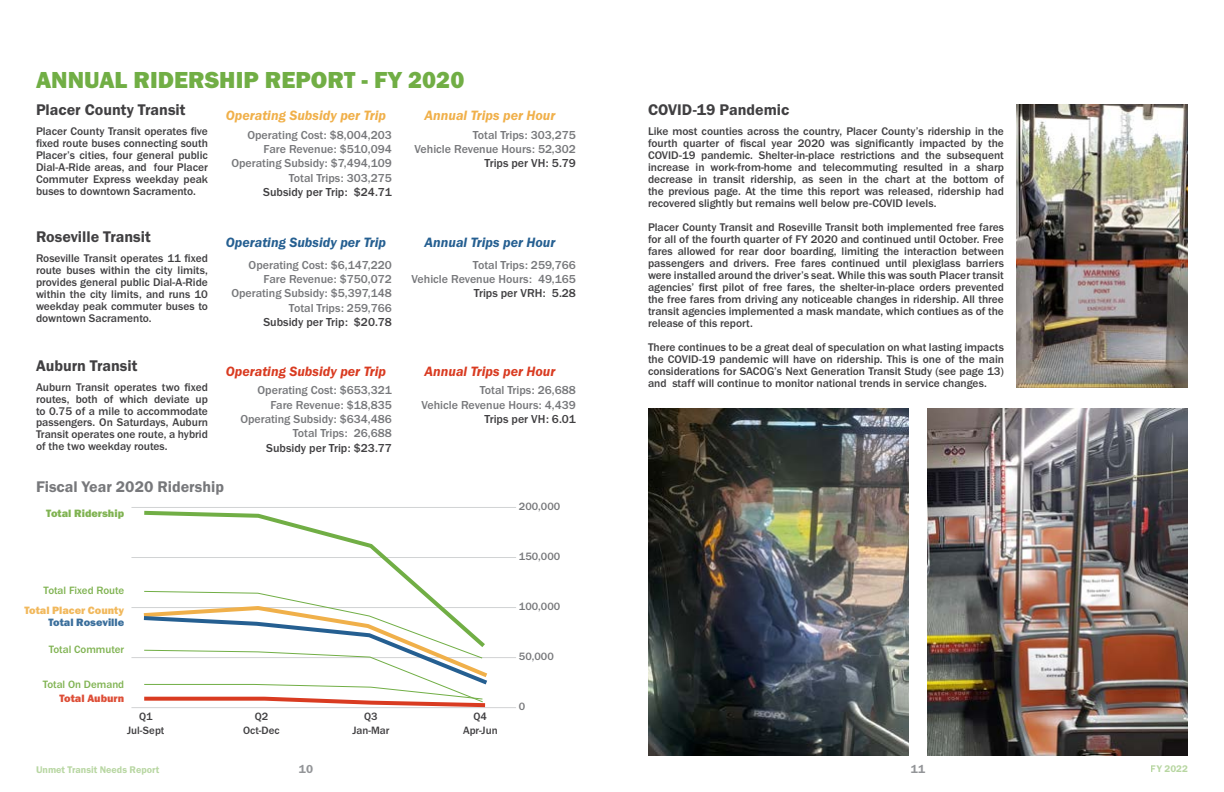
<style>
.page{position:relative;width:1224px;height:792px;background:#fff}
.page>*{position:absolute;margin:0;border:0;box-sizing:border-box;transform-origin:0 0}
.t1{font:24px "Franklin Gothic URW Hea";color:#71ae45}
.t2{font:16px "Franklin Gothic URW Dem";color:#414042}
.t3{font:16px "Franklin Gothic URW Dem";color:#77787b}
.t4{font:14px "Franklin Gothic URW Dem Ita";color:#f0b04a}
.t5{font:14px "Franklin Gothic URW Dem Ita";color:#255f91}
.t6{font:14px "Franklin Gothic URW Dem Ita";color:#d93b21}
.t7{font:500 12px/14.4px "Franklin Gothic URW";color:#77787b;text-align:right}
.t8{font:500 12px "Franklin Gothic URW";color:#414042}
.t9{font:12px "Franklin Gothic URW Dem";color:#939598}
.t10{font:500 11.5px/12px "Franklin Gothic URW";color:#414042;text-align:justify}
.t11{font:500 11px "Franklin Gothic URW";color:#80b352}
.t12{font:500 11px/13.2px "Franklin Gothic URW";color:#414042;text-align:center}
.t13{font:500 11px "Franklin Gothic URW";color:#77787b}
.t14{font:11px "Franklin Gothic URW Hea";color:#f1b85c}
.t15{font:11px "Franklin Gothic URW Hea";color:#80b352}
.t16{font:11px "Franklin Gothic URW Hea";color:#3b6f9c}
.t17{font:11px "Franklin Gothic URW Hea";color:#dd4e37}
.t18{font:10px "Franklin Gothic URW Dem";color:#71ae45}
</style>
<div class="page">
<img style="left:648px;top:408px;width:261px;height:348px">
<img style="left:927px;top:408px;width:261px;height:348px">
<img style="left:1016px;top:104px;width:172px;height:283px">
<hr style="left:131px;top:507px;width:385px;height:1px;background:#d1d3d4">
<hr style="left:131px;top:557px;width:385px;height:1px;background:#d1d3d4">
<hr style="left:131px;top:607px;width:385px;height:1px;background:#d1d3d4">
<hr style="left:131px;top:657px;width:385px;height:1px;background:#d1d3d4">
<hr style="left:131px;top:707px;width:385px;height:1px;background:#d1d3d4">
<svg style="left:144px;top:510px;width:280px;height:80px"></svg>
<svg style="left:143px;top:590px;width:345px;height:118px"></svg>
<h1 class="t1" style="left:36px;top:64px;width:430px">ANNUAL RIDERSHIP REPORT - FY 2020</h1>
<h2 class="t2" style="left:36px;top:100px;width:151px">Placer County Transit</h2>
<p class="t4" style="left:226px;top:106px;width:162px">Operating Subsidy per Trip</p>
<p class="t4" style="left:425px;top:106px;width:132px">Annual Trips per Hour</p>
<p class="t10" style="left:36px;top:125px;width:174px">Placer County Transit operates five fixed route buses connecting south Placer’s cities, four general public Dial-A-Ride areas, and four Placer Commuter Express weekday peak buses to downtown Sacramento.</p>
<h2 class="t2" style="left:36px;top:227px;width:116px">Roseville Transit</h2>
<p class="t10" style="left:36px;top:252px;width:174px">Roseville Transit operates 11 fixed route buses within the city limits, provides general public Dial-A-Ride within the city limits, and runs 10 weekday peak commuter buses to downtown Sacramento.</p>
<h2 class="t2" style="left:36px;top:355px;width:103px">Auburn Transit</h2>
<p class="t10" style="left:36px;top:380px;width:174px">Auburn Transit operates two fixed routes, both of which deviate up to 0.75 of a mile to accommodate passengers. On Saturdays, Auburn Transit operates one route, a hybrid of the two weekday routes.</p>
<p class="t7" style="left:231px;top:127px;width:162px">Operating Cost: $8,004,203<br>Fare Revenue: $510,094<br>Operating Subsidy: $7,494,109<br>Total Trips: 303,275</p>
<p class="t8" style="left:263px;top:185px;width:130px">Subsidy per Trip: $24.71</p>
<p class="t5" style="left:226px;top:234px;width:162px">Operating Subsidy per Trip</p>
<p class="t7" style="left:231px;top:257px;width:162px">Operating Cost: $6,147,220<br>Fare Revenue: $750,072<br>Operating Subsidy: $5,397,148<br>Total Trips: 259,766</p>
<p class="t8" style="left:263px;top:315px;width:130px">Subsidy per Trip: $20.78</p>
<p class="t6" style="left:226px;top:362px;width:162px">Operating Subsidy per Trip</p>
<p class="t7" style="left:240px;top:383px;width:153px">Operating Cost: $653,321<br>Fare Revenue: $18,835<br>Operating Subsidy: $634,486<br>Total Trips: 26,688</p>
<p class="t8" style="left:266px;top:440px;width:127px">Subsidy per Trip: $23.77</p>
<h2 class="t3" style="left:36px;top:477px;width:190px">Fiscal Year 2020 Ridership</h2>
<p class="t15" style="left:46px;top:506px;width:79px">Total Ridership</p>
<p class="t11" style="left:44px;top:583px;width:82px">Total Fixed Route</p>
<p class="t14" style="left:24px;top:604px;width:101px">Total Placer County</p>
<p class="t16" style="left:48px;top:615px;width:77px">Total Roseville</p>
<p class="t11" style="left:49px;top:643px;width:77px">Total Commuter</p>
<p class="t11" style="left:43px;top:677px;width:83px">Total On Demand</p>
<p class="t17" style="left:59px;top:692px;width:66px">Total Auburn</p>
<p class="t7" style="left:414px;top:127px;width:163px">Total Trips: 303,275<br>Vehicle Revenue Hours: 52,302</p>
<p class="t8" style="left:485px;top:156px;width:93px">Trips per VH: 5.79</p>
<p class="t5" style="left:425px;top:234px;width:132px">Annual Trips per Hour</p>
<p class="t7" style="left:411px;top:257px;width:166px">Total Trips: 259,766<br>Vehicle Revenue Hours: 49,165</p>
<p class="t8" style="left:474px;top:286px;width:104px">Trips per VRH: 5.28</p>
<p class="t6" style="left:425px;top:362px;width:132px">Annual Trips per Hour</p>
<p class="t7" style="left:421px;top:383px;width:156px">Total Trips: 26,688<br>Vehicle Revenue Hours: 4,439</p>
<p class="t8" style="left:485px;top:412px;width:93px">Trips per VH: 6.01</p>
<p class="t13" style="left:519px;top:499px;width:43px">200,000</p>
<p class="t13" style="left:519px;top:549px;width:43px">150,000</p>
<p class="t13" style="left:519px;top:599px;width:43px">100,000</p>
<p class="t13" style="left:519px;top:649px;width:36px">50,000</p>
<p class="t13" style="left:519px;top:700px;width:8px">0</p>
<p class="t12" style="left:127px;top:710px;width:39px">Q1<br>Jul-Sept</p>
<p class="t12" style="left:243px;top:710px;width:38px">Q2<br>Oct-Dec</p>
<p class="t12" style="left:352px;top:710px;width:39px">Q3<br>Jan-Mar</p>
<p class="t12" style="left:463px;top:710px;width:36px">Q4<br>Apr-Jun</p>
<h2 class="t2" style="left:648px;top:100px;width:143px">COVID-19 Pandemic</h2>
<p class="t10" style="left:648px;top:125px;width:358px">Like most counties across the country, Placer County’s ridership in the fourth quarter of fiscal year 2020 was significantly impacted by the COVID-19 pandemic. Shelter-in-place restrictions and the subsequent increase in work-from-home and telecommuting resulted in a sharp decrease in transit ridership, as seen in the chart at the bottom of the previous page. At the time this report was released, ridership had recovered slightly but remains well below pre-COVID levels.</p>
<p class="t10" style="left:648px;top:221px;width:358px">Placer County Transit and Roseville Transit both implemented free fares for all of the fourth quarter of FY 2020 and continued until October. Free fares allowed for rear door boarding, limiting the interaction between passengers and drivers. Free fares continued until plexiglass barriers were installed around the driver’s seat. While this was south Placer transit agencies’ first pilot of free fares, the shelter-in-place orders prevented the free fares from driving any noticeable changes in ridership. All three transit agencies implemented a mask mandate, which contiues as of the release of this report.</p>
<p class="t10" style="left:648px;top:341px;width:358px">There continues to be a great deal of speculation on what lasting impacts the COVID-19 pandemic will have on ridership. This is one of the main considerations for SACOG’s Next Generation Transit Study (see page 13) and staff will continue to monitor national trends in service changes.</p>
<p class="t18" style="left:36px;top:764px;width:125px">Unmet Transit Needs Report</p>
<p class="t9" style="left:299px;top:762px;width:16px">10</p>
<p class="t9" style="left:911px;top:762px;width:16px">11</p>
<p class="t18" style="left:1151px;top:763px;width:39px">FY 2022</p>
</div>
